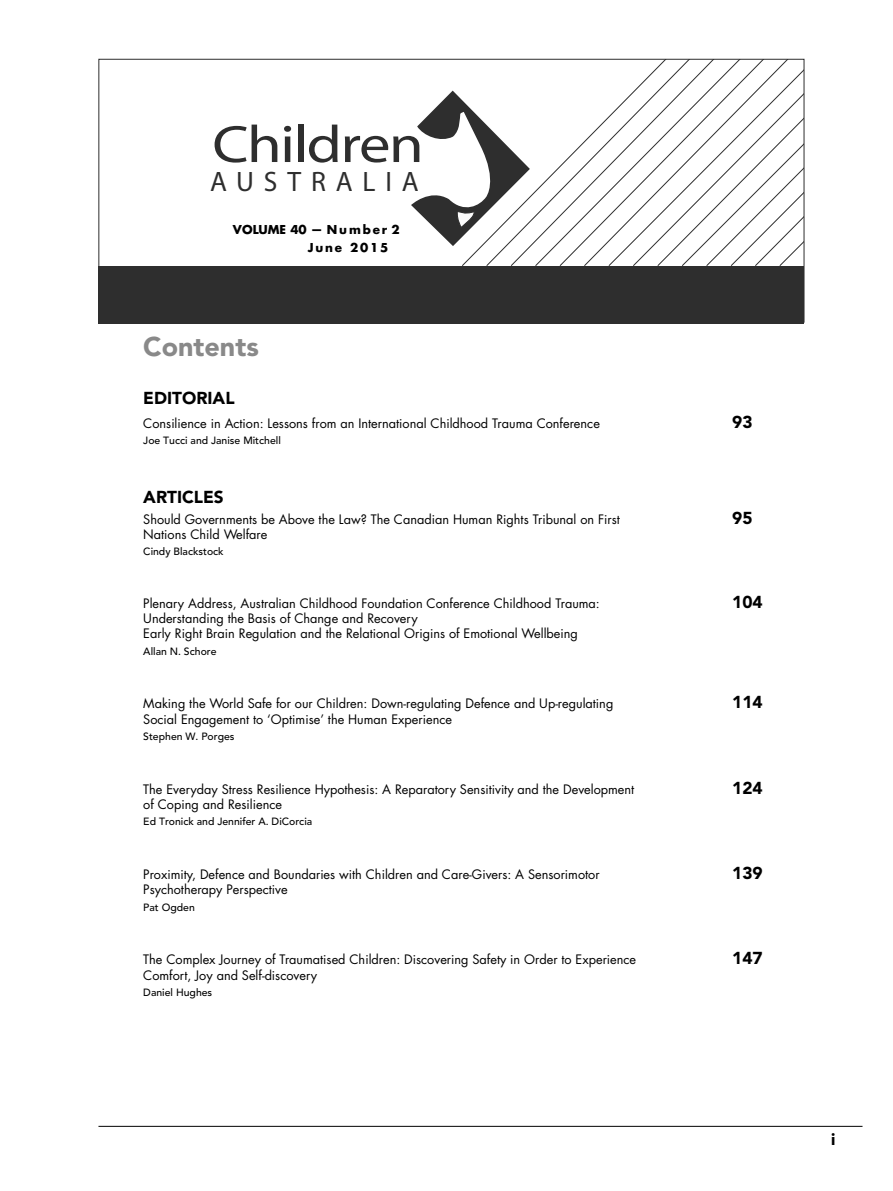
<style>
.page{position:relative;width:893px;height:1191px;background:#fff}
.page>*{position:absolute;margin:0;border:0;box-sizing:border-box;transform-origin:0 0}
.t1{font:28.2px "Myriad";letter-spacing:.355em;color:#2e2e2e}
.t2{font:900 26.85px "Avenir";color:#898989}
.t3{font:900 17.25px "Avenir";color:#000}
.t4{font:900 16.5px "Avenir";color:#000}
.t5{font:12.75px/15.5px "Futura";color:#000}
.t6{font:700 12px/18px "Futura";letter-spacing:.155em;color:#000}
.t7{font:500 10.5px "Avenir";color:#000}
</style>
<div class="page">
<svg style="left:215px;top:125px;width:62px;height:38px"></svg>
<svg style="left:284px;top:126px;width:7px;height:36px"></svg>
<div style="left:298px;top:125px;width:5px;height:37px;background:#2e2e2e"></div>
<svg style="left:309px;top:125px;width:29px;height:38px"></svg>
<svg style="left:345px;top:91px;width:116px;height:155px"></svg>
<svg style="left:461px;top:99px;width:25px;height:167px"></svg>
<svg style="left:486px;top:124px;width:24px;height:142px"></svg>
<svg style="left:510px;top:149px;width:25px;height:117px"></svg>
<svg style="left:535px;top:167px;width:24px;height:99px"></svg>
<svg style="left:559px;top:141px;width:25px;height:125px"></svg>
<svg style="left:584px;top:117px;width:24px;height:149px"></svg>
<svg style="left:608px;top:61px;width:194px;height:205px"></svg>
<div style="left:98px;top:266px;width:706px;height:58px;background:#2e2e2e"></div>
<hr style="left:98px;top:1126px;width:764px;height:1px;background:#000">
<h1 class="t1" style="left:210px;top:171px;width:210px">AUSTRALIA</h1>
<p class="t6" style="left:308px;top:222px;width:93px;text-indent:-75px">VOLUME 40 — Number 2<br>June 2015</p>
<h2 class="t2" style="left:143px;top:336px;width:117px">Contents</h2>
<h3 class="t3" style="left:143px;top:391px;width:93px">EDITORIAL</h3>
<p class="t5" style="left:143px;top:416px;width:458px">Consilience in Action: Lessons from an International Childhood Trauma Conference</p>
<p class="t7" style="left:143px;top:436px;width:139px">Joe Tucci and Janise Mitchell</p>
<h3 class="t3" style="left:143px;top:490px;width:82px">ARTICLES</h3>
<p class="t5" style="left:143px;top:512px;width:478px">Should Governments be Above the Law? The Canadian Human Rights Tribunal on First<br>Nations Child Welfare</p>
<p class="t7" style="left:143px;top:547px;width:82px">Cindy Blackstock</p>
<p class="t5" style="left:143px;top:596px;width:458px">Plenary Address, Australian Childhood Foundation Conference Childhood Trauma:<br>Understanding the Basis of Change and Recovery<br>Early Right Brain Regulation and the Relational Origins of Emotional Wellbeing</p>
<p class="t7" style="left:143px;top:647px;width:75px">Allan N. Schore</p>
<p class="t5" style="left:143px;top:697px;width:472px">Making the World Safe for our Children: Down-regulating Defence and Up-regulating<br>Social Engagement to ‘Optimise’ the Human Experience</p>
<p class="t7" style="left:143px;top:732px;width:93px">Stephen W. Porges</p>
<p class="t5" style="left:143px;top:782px;width:492px">The Everyday Stress Resilience Hypothesis: A Reparatory Sensitivity and the Development of Coping and Resilience</p>
<p class="t7" style="left:143px;top:817px;width:170px">Ed Tronick and Jennifer A. DiCorcia</p>
<p class="t5" style="left:143px;top:868px;width:458px">Proximity, Defence and Boundaries with Children and Care-Givers: A Sensorimotor<br>Psychotherapy Perspective</p>
<p class="t7" style="left:143px;top:903px;width:53px">Pat Ogden</p>
<p class="t5" style="left:143px;top:953px;width:494px">The Complex Journey of Traumatised Children: Discovering Safety in Order to Experience<br>Comfort, Joy and Self-discovery</p>
<p class="t7" style="left:143px;top:988px;width:70px">Daniel Hughes</p>
<h3 class="t3" style="left:732px;top:415px;width:22px">93</h3>
<h3 class="t3" style="left:732px;top:511px;width:22px">95</h3>
<h3 class="t3" style="left:732px;top:595px;width:32px">104</h3>
<h3 class="t3" style="left:732px;top:695px;width:32px">114</h3>
<h3 class="t3" style="left:732px;top:781px;width:32px">124</h3>
<h3 class="t3" style="left:732px;top:866px;width:32px">139</h3>
<h3 class="t3" style="left:732px;top:951px;width:32px">147</h3>
<p class="t4" style="left:831px;top:1132px;width:6px">i</p>
</div>
